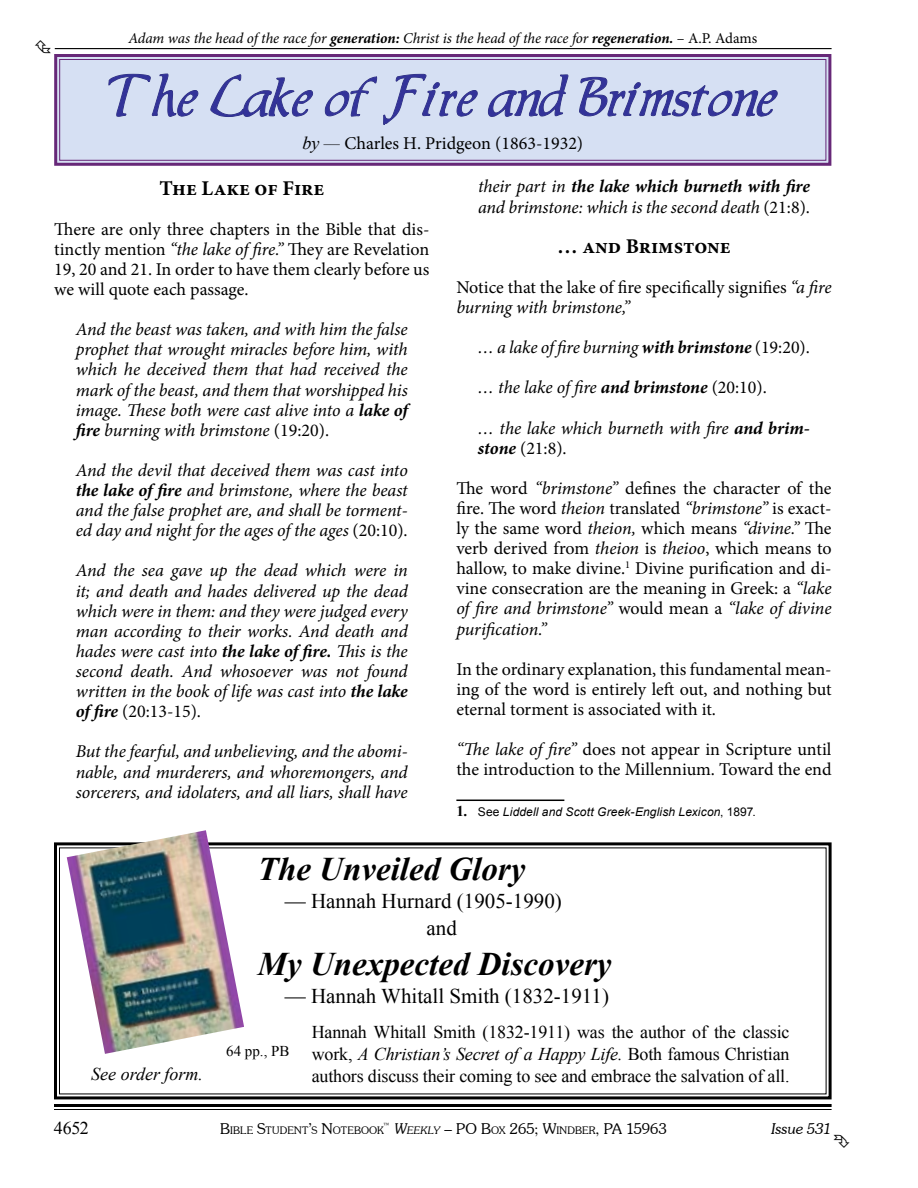
<style>
.page{position:relative;width:918px;height:1188px;background:#fff}
.page>*{position:absolute;margin:0;border:0;box-sizing:border-box;transform-origin:0 0}
.t1{font:54px "Allure SSK";color:#339}
.t2{font:italic 700 33px "Times New Roman";color:#000}
.t3{font:21px/27.9px "Times New Roman";color:#000}
.t4{font:700 21px "Minion Pro";color:#000}
.t5{font:italic 18px/20.1px "Minion Pro";letter-spacing:-.01em;color:#000;text-align:justify}
.t6{font:18px/20.1px "Minion Pro";color:#000;text-align:justify}
.t7{font:18px/21.6px "Times New Roman";letter-spacing:-.01em;color:#000;text-align:justify}
.t8{font:italic 18px "Times New Roman";color:#000}
.t9{font:italic 15px "Minion Pro";letter-spacing:-.005em;color:#000}
.t10{font:300 15px "Souvenir IT Cby BT";color:#000}
.t11{font:italic 300 15px "Souvenir IT Cby BT";color:#000}
.t12{font:15px "Times New Roman";color:#000}
.t13{font:italic 12px "Arial";letter-spacing:.01em;color:#000}
.t14{font:300 10.5px "Souvenir IT Cby BT";letter-spacing:.015em;color:#000}
.s1{font-weight:700}
.s2{font-style:normal}
.s3{font-family:"Times New Roman";font-style:italic}
.s4{font-style:italic}
.s5{font-family:"Times New Roman";font-weight:700;font-style:normal;font-size:15px}
.s6{font-style:italic;font-size:10.5px}
.s7{font-size:10.5px}
.s8{font-size:15px}
</style>
<div class="page">
<hr style="left:54px;top:1104px;width:778px;height:3px;background:#000">
<hr style="left:54px;top:1109px;width:778px;height:1px;background:#000">
<hr style="left:55px;top:48px;width:777px;height:1px;background:#000">
<hr style="left:456px;top:800px;width:108px;height:1px;background:#000">
<svg style="left:54px;top:54px;width:778px;height:112px;background:#c7cce5"></svg>
<div style="left:59px;top:59px;width:767px;height:102px;border:1px solid #672878"></div>
<svg style="left:54px;top:842px;width:778px;height:258px"></svg>
<img style="left:67px;top:830px;width:177px;height:224px">
<p class="t9" style="left:128px;top:28px;width:630px">Adam was the head of the race for <span class="s1">generation:</span> Christ is the head of the race for <span class="s1">regeneration.</span> <span class="s2">– A.P. Adams</span></p>
<h1 class="t1" style="left:108px;top:73px;width:670px">The Lake of Fire and Brimstone</h1>
<p class="t6" style="left:302px;top:133px;width:282px"><span class="s3">by —</span> Charles H. Pridgeon (1863-1932)</p>
<p class="t4" style="left:159px;top:173px;width:166px">The Lake of Fire</p>
<p class="t6" style="left:54px;top:219px;width:377px">There are only three chapters in the Bible that dis&shy;tinctly mention <span class="s4">“the lake of fire.”</span> They are Revelation 19, 20 and 21. In order to have them clearly before us we will quote each passage.</p>
<p class="t5" style="left:76px;top:319px;width:334px">And the beast was taken, and with him the false prophet that wrought miracles before him, with which he deceived them that had received the mark of the beast, and them that worshipped his image. These both were cast alive into a <span class="s1">lake of fire</span> burning with brimstone <span class="s2">(19:20).</span></p>
<p class="t5" style="left:76px;top:460px;width:334px">And the devil that deceived them was cast into <span class="s1">the lake of fire</span> and brimstone, where the beast and the false prophet are, and shall be torment&shy;ed day and night for the ages of the ages <span class="s2">(20:10).</span></p>
<p class="t5" style="left:76px;top:561px;width:334px">And the sea gave up the dead which were in it; and death and hades delivered up the dead which were in them: and they were judged every man according to their works. And death and hades were cast into <span class="s1">the lake of fire.</span> This is the second death. And whosoever was not found written in the book of life was cast into <span class="s1">the lake of fire</span> <span class="s2">(20:13-15).</span></p>
<p class="t5" style="left:76px;top:742px;width:333px">But the fearful, and unbelieving, and the abomi&shy;nable, and murderers, and whoremongers, and sorcerers, and idolaters, and all liars, shall have</p>
<p class="t5" style="left:478px;top:177px;width:334px">their part in <span class="s1">the lake which burneth with fire </span>and brimstone: which is the second death <span class="s2">(21:8).</span></p>
<p class="t4" style="left:557px;top:231px;width:175px">… and Brimstone</p>
<p class="t6" style="left:456px;top:277px;width:377px">Notice that the lake of fire specifically signifies <span class="s4">“a fire burning with brimstone,”</span></p>
<p class="t5" style="left:478px;top:337px;width:334px">… a lake of fire burning <span class="s1">with brimstone</span> <span class="s2">(19:20).</span></p>
<p class="t5" style="left:478px;top:378px;width:290px">… the lake of fire <span class="s1">and brimstone</span> <span class="s2">(20:10).</span></p>
<p class="t5" style="left:478px;top:418px;width:334px">… the lake which burneth with fire <span class="s1">and brim&shy;stone</span> <span class="s2">(21:8).</span></p>
<p class="t6" style="left:456px;top:478px;width:377px">The word <span class="s4">“brimstone”</span> defines the character of the fire. The word <span class="s4">theion</span> translated <span class="s4">“brimstone”</span> is exact&shy;ly the same word <span class="s4">theion,</span> which means <span class="s4">“divine.”</span> The verb derived from <span class="s4">theion</span> is <span class="s4">theioo</span>, which means to hallow, to make divine.<sup>1</sup> Divine purification and di&shy;vine consecration are the meaning in Greek: a <span class="s4">“lake of fire and brimstone”</span> would mean a <span class="s4">“lake of divine purification.”</span></p>
<p class="t6" style="left:456px;top:659px;width:377px">In the ordinary explanation, this fundamental mean&shy;ing of the word is entirely left out, and nothing but eternal torment is associated with it.</p>
<p class="t6" style="left:456px;top:739px;width:377px"><span class="s4">“The lake of fire”</span> does not appear in Scripture until the introduction to the Millennium. Toward the end</p>
<p class="t13" style="left:456px;top:805px;width:301px"><span class="s5">1.</span> <span class="s2">See</span> Liddell and Scott Greek-English Lexicon<span class="s2">, 1897.</span></p>
<p class="t8" style="left:91px;top:1062px;width:113px">See order form.</p>
<h2 class="t2" style="left:258px;top:846px;width:269px">The Unveiled Glory</h2>
<p class="t3" style="left:427px;top:886px;width:137px;text-indent:-142px">— Hannah Hurnard (1905-1990) and</p>
<h2 class="t2" style="left:258px;top:941px;width:355px">My Unexpected Discovery</h2>
<p class="t3" style="left:285px;top:982px;width:326px">— Hannah Whitall Smith (1832-1911)</p>
<p class="t7" style="left:312px;top:1021px;width:479px">Hannah Whitall Smith (1832-1911) was the author of the classic work, <span class="s4">A Christian’s Secret of a Happy Life.</span> Both famous Christian authors discuss their coming to see and embrace the salvation of all.</p>
<p class="t12" style="left:226px;top:1041px;width:65px">64 pp., PB</p>
<p class="t7" style="left:54px;top:1117px;width:36px">4652</p>
<p class="t10" style="left:383px;top:1119px;width:285px"><sup>™</sup> <span class="s4">W</span><span class="s6">eekly</span> – PO B<span class="s7">OX</span> 265; W<span class="s7">INDBER</span>, PA 15963</p>
<p class="t11" style="left:771px;top:1119px;width:62px">Issue 531</p>
<p class="t14" style="left:220px;top:1124px;width:165px"><span class="s8">B</span>IBLE <span class="s8">S</span>TUDENT<span class="s8">’</span>S <span class="s8">N</span>OTEBOOK</p>
</div>
